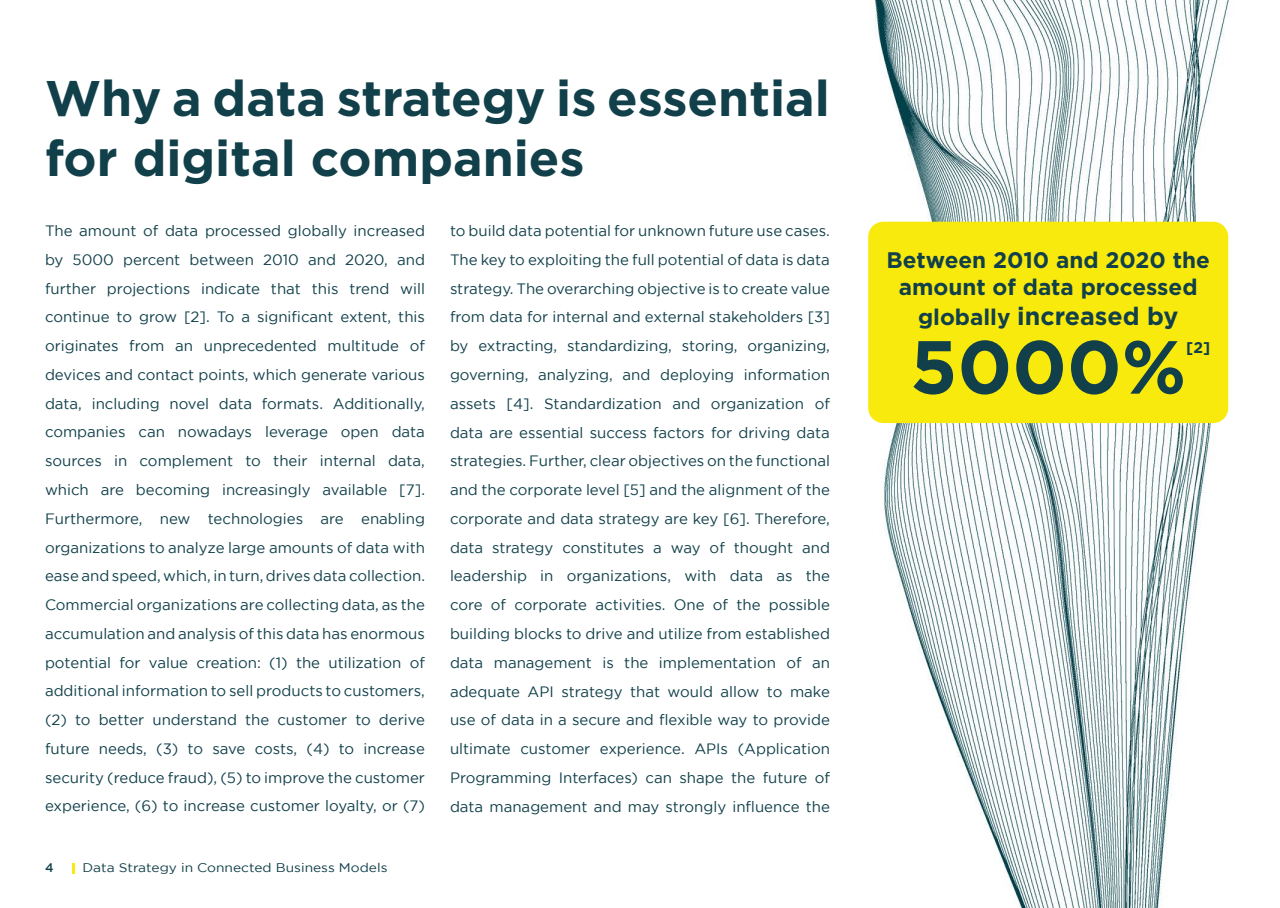
<style>
.page{position:relative;width:1280px;height:908px;background:#fff}
.page>*{position:absolute;margin:0;border:0;box-sizing:border-box;transform-origin:0 0}
.Headline{font:700 75px "Gotham";color:#11404a}
.Headline-2{font:700 50px/60px "Gotham";color:#11404a}
.Subtitle{font:700 25px "Gotham";color:#11404a}
.Subtitle-2{font:700 22.5px/27px "Gotham";color:#11404a;text-align:center}
.Subtitle-3{font:700 15.5px "Gotham";color:#11404a}
.Text_columns{font:15px/28.8px "Gotham";color:#11404a;text-align:justify}
.t1{font:12.5px "Gotham";color:#11404a;scale:1.1 1}
.t2{font:500 12.5px "Gotham";color:#11404a}
.s1{font-size:22.5px}
</style>
<div class="page">
<img style="left:868px;top:0;width:361px;height:908px">
<div style="left:868px;top:222px;width:360px;height:201px;background:#f9ea0e;border-radius:15px"></div>
<svg style="left:72px;top:863px;width:3px;height:10px"></svg>
<p class="Headline-2" style="left:45px;top:67px;width:786px">Why a data strategy is essential for digital companies</p>
<p class="Text_columns" style="left:45px;top:216px;width:382px">The amount of data processed globally increased by 5000 percent between 2010 and 2020, and further projections indicate that this trend will continue to grow [2]. To a significant extent, this originates from an unprecedented multitude of devices and contact points, which generate various data, including novel data formats. Additionally, companies can nowadays leverage open data sources in complement to their internal data, which are becoming increasingly available [7].<br>Furthermore, new technologies are enabling organizations to analyze large amounts of data with ease and speed, which, in turn, drives data collection.</p>
<p class="Text_columns" style="left:45px;top:590px;width:382px">Commercial organizations are collecting data, as the accumulation and analysis of this data has enormous potential for value creation: (1) the utilization of additional information to sell products to customers, (2) to better understand the customer to derive future needs, (3) to save costs, (4) to increase security (reduce fraud), (5) to improve the customer experience, (6) to increase customer loyalty, or (7)</p>
<p class="t2" style="left:45px;top:860px;width:10px">4</p>
<p class="t1" style="left:82px;top:860px;width:279px">Data Strategy in Connected Business Models</p>
<p class="Text_columns" style="left:450px;top:216px;width:381px">to build data potential for unknown future use cases.</p>
<p class="Text_columns" style="left:450px;top:245px;width:382px">The key to exploiting the full potential of data is data strategy. The overarching objective is to create value from data for internal and external stakeholders [3] by extracting, standardizing, storing, organizing, governing, analyzing, and deploying information assets [4]. Standardization and organization of data are essential success factors for driving data strategies. Further, clear objectives on the functional and the corporate level [5] and the alignment of the corporate and data strategy are key [6]. Therefore, data strategy constitutes a way of thought and leadership in organizations, with data as the core of corporate activities. One of the possible building blocks to drive and utilize from established data management is the implementation of an adequate API strategy that would allow to make use of data in a secure and flexible way to provide ultimate customer experience. APIs (Application Programming Interfaces) can shape the future of data management and may strongly influence the</p>
<p class="Subtitle-2" style="left:887px;top:245px;width:325px">Between 2010 and 2020 the amount of data processed</p>
<p class="Subtitle" style="left:918px;top:301px;width:262px"><span class="s1">globally</span> increased by</p>
<p class="Headline" style="left:910px;top:324px;width:278px">5000%</p>
<p class="Subtitle-3" style="left:1186px;top:338px;width:26px">[2]</p>
</div>
